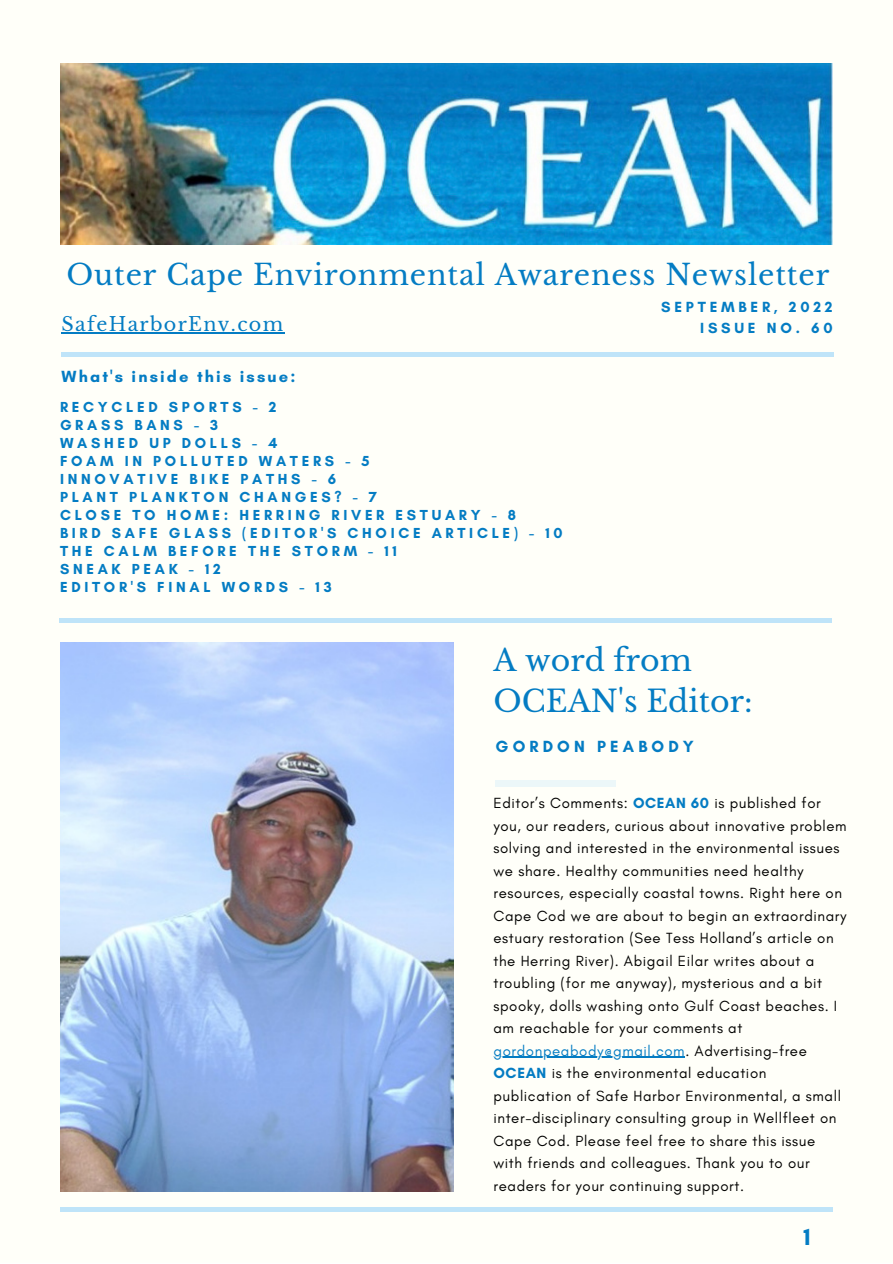
<style>
.page{position:relative;width:893px;height:1264px;background:#fff}
.page>*{position:absolute;margin:0;border:0;box-sizing:border-box;transform-origin:0 0}
.t1{font:30px/41.5px "Libre Baskerville";color:#047cc3}
.t2{font:28.5px "Libre Baskerville";letter-spacing:.03em;color:#047cc3}
.t3{font:700 24px "Glacial Indifference";color:#047cc3}
.t4{font:19.05px "Libre Baskerville";letter-spacing:.07em;color:#047cc3}
.t5{font:700 16.5px "Glacial Indifference";letter-spacing:.13em;color:#047cc3}
.t6{font:700 16.5px "Glacial Indifference";letter-spacing:.25em;color:#047cc3}
.t7{font:15px/22.5px "Glacial Indifference";letter-spacing:.04em;color:#000}
.t8{font:700 15px/20.2px "Glacial Indifference";letter-spacing:.25em;color:#047cc3;text-align:right}
.t9{font:700 14.85px/18px "Glacial Indifference";letter-spacing:.25em;color:#047cc3}
.s1{font-weight:700;color:#047cc3}
.s2{color:#047cc3}
</style>
<div class="page">
<div style="left:0;top:0;width:892px;height:1262px;background:#fffff9"></div>
<img style="left:60px;top:642px;width:393px;height:548px">
<hr style="left:62px;top:352px;width:772px;height:4px;background:#bfe4f9">
<hr style="left:493px;top:1056px;width:192px;height:1px;background:#047cc3">
<div style="left:495px;top:780px;width:120px;height:7px;background:#ecf7f9"></div>
<div style="left:59px;top:618px;width:773px;height:5px;background:#bfe4f9"></div>
<div style="left:60px;top:1206px;width:772px;height:5px;background:#bfe4f9"></div>
<img style="left:60px;top:63px;width:772px;height:181px">
<hr style="left:62px;top:332px;width:222px;height:1px;background:#047cc3">
<h2 class="t2" style="left:66px;top:257px;width:764px">Outer Cape Environmental Awareness Newsletter</h2>
<p class="t4" style="left:62px;top:312px;width:223px">SafeHarborEnv.com</p>
<p class="t8" style="left:661px;top:297px;width:173px">SEPTEMBER, 2022<br>ISSUE NO. 60</p>
<p class="t5" style="left:62px;top:366px;width:235px">What's inside this issue:</p>
<p class="t9" style="left:60px;top:397px;width:504px">RECYCLED SPORTS - 2<br>GRASS BANS - 3<br>WASHED UP DOLLS - 4<br>FOAM IN POLLUTED WATERS - 5<br>INNOVATIVE BIKE PATHS - 6<br>PLANT PLANKTON CHANGES? - 7<br>CLOSE TO HOME: HERRING RIVER ESTUARY - 8<br>BIRD SAFE GLASS (EDITOR'S CHOICE ARTICLE) - 10<br>THE CALM BEFORE THE STORM - 11<br>SNEAK PEAK - 12<br>EDITOR'S FINAL WORDS - 13</p>
<h1 class="t1" style="left:493px;top:639px;width:260px">A word from<br>OCEAN's Editor:</h1>
<p class="t6" style="left:495px;top:736px;width:200px">GORDON PEABODY</p>
<p class="t7" style="left:493px;top:791px;width:354px">Editor’s Comments: <span class="s1">OCEAN 60</span> is published for you, our readers, curious about innovative problem solving and interested in the environmental issues we share. Healthy communities need healthy resources, especially coastal towns. Right here on Cape Cod we are about to begin an extraordinary estuary restoration (See Tess Holland’s article on the Herring River). Abigail Eilar writes about a troubling (for me anyway), mysterious and a bit spooky, dolls washing onto Gulf Coast beaches. I am reachable for your comments at <span class="s2">gordonpeabody@gmail.com</span>. Advertising-free <span class="s1">OCEAN</span> is the environmental education publication of Safe Harbor Environmental, a small inter-disciplinary consulting group in Wellfleet on Cape Cod. Please feel free to share this issue with friends and colleagues. Thank you to our readers for your continuing support.</p>
<h3 class="t3" style="left:803px;top:1221px;width:9px">1</h3>
</div>
